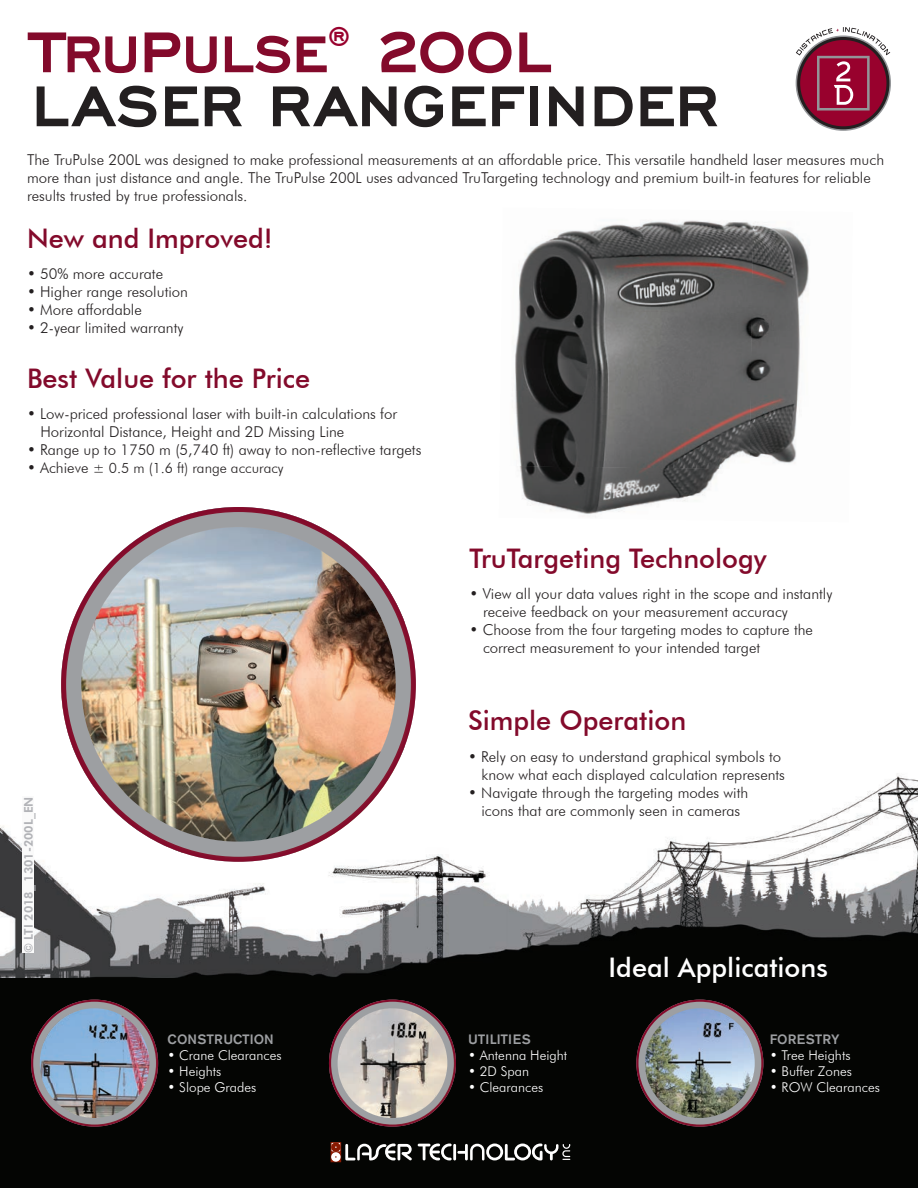
<style>
.page{position:relative;width:918px;height:1188px;background:#fff}
.page>*{position:absolute;margin:0;border:0;box-sizing:border-box;transform-origin:0 0}
.t1{font:700 75px/54px "Engravers Gothic";letter-spacing:.01em;color:#231f20}
.t2{font:500 27px "Futura BT";color:#830a2b}
.t3{font:500 27px "Futura BT";color:#fff}
.t4{font:300 15px/18px "Futura BT";color:#231f20}
.t5{font:300 14.25px "Futura BT";color:#231f20}
.t6{font:300 13.5px "Futura BT";color:#fff}
.t7{font:500 13.5px "Akzidenz Grotesk BE";color:#9d9fa2}
.t8{font:800 12px "Futura BT";color:#b2b3b7}
.s1{color:#830a2b}
.s2{font-size:67.5px;color:#830a2b}
.s3{font-size:15px}
</style>
<div class="page">
<img style="left:0;top:773px;width:918px;height:205px">
<div style="left:0;top:978px;width:918px;height:210px;background:#040503"></div>
<svg style="left:329px;top:1000px;width:127px;height:127px"></svg>
<svg style="left:636px;top:1000px;width:127px;height:127px"></svg>
<img style="left:31px;top:1000px;width:127px;height:127px">
<img style="left:515px;top:220px;width:234px;height:246px">
<img style="left:749px;top:222px;width:60px;height:242px">
<img style="left:519px;top:466px;width:204px;height:49px">
<svg style="left:796px;top:27px;width:94px;height:102px"></svg>
<div style="left:331px;top:1142px;width:10px;height:10px;border:1px solid #891a02"></div>
<svg style="left:331px;top:1142px;width:10px;height:10px"></svg>
<div style="left:331px;top:1152px;width:10px;height:10px;border:1px solid #891a02"></div>
<svg style="left:331px;top:1152px;width:10px;height:10px"></svg>
<svg style="left:418px;top:1144px;width:152px;height:16px"></svg>
<svg style="left:345px;top:1144px;width:67px;height:17px"></svg>
<svg style="left:61px;top:507px;width:355px;height:355px"></svg>
<img style="left:81px;top:527px;width:315px;height:315px">
<div style="left:23px;top:797px;width:11px;height:156px;background:#fafafa"></div>
<h1 class="t1" style="left:31px;top:24px;width:688px"><span class="s1">T</span><span class="s2">RU</span><span class="s1">P</span><span class="s2">ULSE</span><sup>®</sup> <span class="s1">200L<br></span>LASER RANGEFINDER</h1>
<p class="t4" style="left:27px;top:150px;width:859px">The TruPulse 200L was designed to make professional measurements at an affordable price. This versatile handheld laser measures much more than just distance and angle. The TruPulse 200L uses advanced TruTargeting technology and premium built-in features for reliable results trusted by true professionals.</p>
<h2 class="t2" style="left:27px;top:222px;width:247px">New and Improved!</h2>
<p class="t4" style="left:27px;top:265px;width:138px">• 50% more accurate</p>
<p class="t4" style="left:27px;top:283px;width:163px">• Higher range resolution</p>
<p class="t4" style="left:27px;top:301px;width:116px">• More affordable</p>
<p class="t4" style="left:27px;top:319px;width:158px">• 2-year limited warranty</p>
<h2 class="t2" style="left:27px;top:362px;width:285px">Best Value for the Price</h2>
<p class="t4" style="left:40px;top:405px;width:358px;text-indent:-14px">• Low-priced professional laser with built-in calculations for<br>Horizontal Distance, Height and 2D Missing Line</p>
<p class="t4" style="left:27px;top:441px;width:396px">• Range up to 1750 m (5,740 ft) away to non-reflective targets</p>
<p class="t5" style="left:27px;top:459px;width:258px"><span class="s3">• Achieve</span> ± 0.5 m (1.6 ft) range accuracy</p>
<p class="t8" style="left:21px;top:953px;width:158px;rotate:-90deg">© LTI 2018_ 1301-200L_EN</p>
<p class="t7" style="left:167px;top:1031px;width:108px">CONSTRUCTION</p>
<p class="t6" style="left:167px;top:1047px;width:116px">• Crane Clearances</p>
<p class="t6" style="left:167px;top:1063px;width:55px">• Heights</p>
<p class="t6" style="left:167px;top:1079px;width:90px">• Slope Grades</p>
<h2 class="t2" style="left:470px;top:542px;width:299px">TruTargeting Technology</h2>
<p class="t4" style="left:483px;top:585px;width:351px;text-indent:-14px">• View all your data values right in the scope and instantly receive feedback on your measurement accuracy</p>
<p class="t4" style="left:483px;top:621px;width:332px;text-indent:-14px">• Choose from the four targeting modes to capture the correct measurement to your intended target</p>
<h2 class="t2" style="left:468px;top:704px;width:220px">Simple Operation</h2>
<p class="t4" style="left:468px;top:747px;width:319px;text-align:right">• Rely on easy to understand graphical symbols to know what each displayed calculation represents</p>
<p class="t4" style="left:468px;top:783px;width:282px;text-align:center">• Navigate through the targeting modes with icons that are commonly seen in cameras</p>
<p class="t7" style="left:468px;top:1031px;width:64px">UTILITIES</p>
<p class="t6" style="left:468px;top:1047px;width:101px">• Antenna Height</p>
<p class="t6" style="left:468px;top:1063px;width:63px">• 2D Span</p>
<p class="t6" style="left:468px;top:1079px;width:77px">• Clearances</p>
<h2 class="t3" style="left:609px;top:951px;width:221px">Ideal Applications</h2>
<p class="t7" style="left:770px;top:1031px;width:71px">FORESTRY</p>
<p class="t6" style="left:770px;top:1047px;width:82px">• Tree Heights</p>
<p class="t6" style="left:770px;top:1063px;width:84px">• Buffer Zones</p>
<p class="t6" style="left:770px;top:1079px;width:112px">• ROW Clearances</p>
</div>
